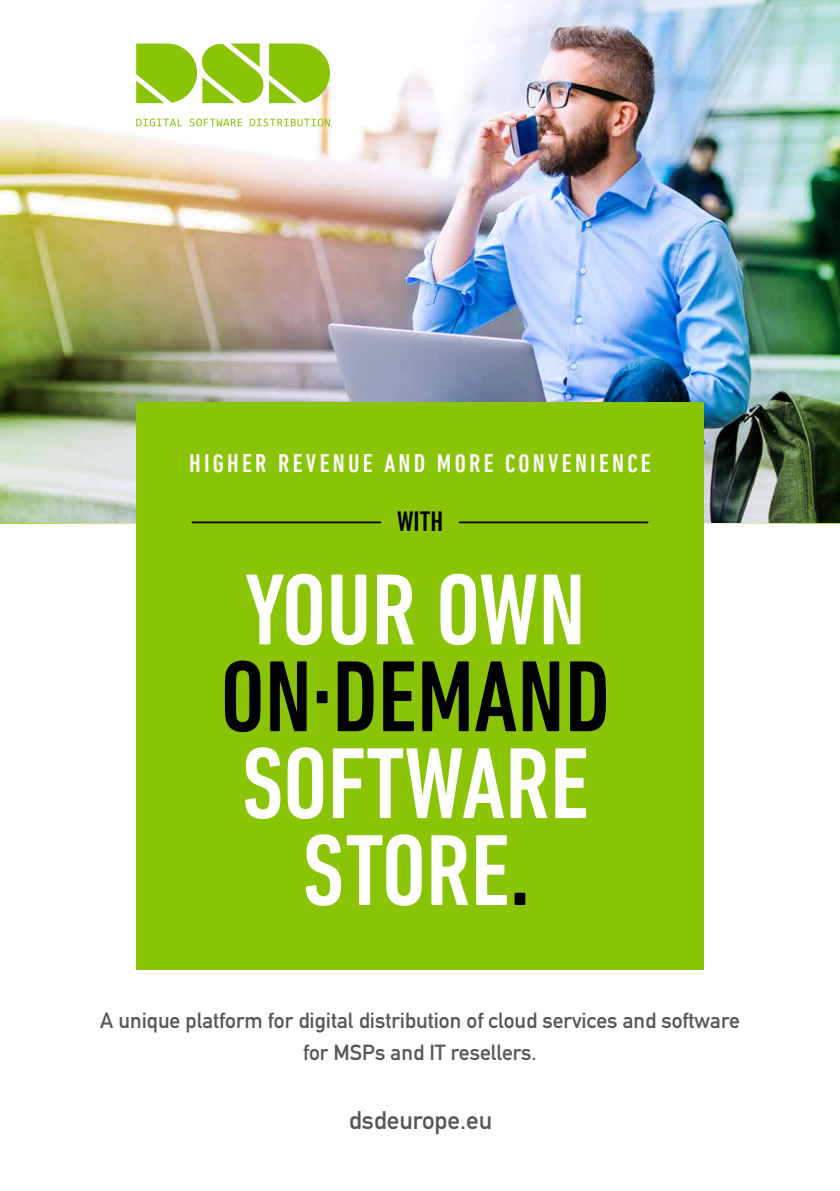
<style>
.page{position:relative;width:840px;height:1191px;background:#fff}
.page>*{position:absolute;margin:0;border:0;box-sizing:border-box;transform-origin:0 0}
.t1{font:500 condensed 102.6px/86.8px "DIN Next LT Pro";color:#fff;text-align:center}
.t2{font:500 condensed 102.6px "DIN Next LT Pro";color:#000}
.t3{font:500 condensed 28.4px "DIN Next LT Pro";color:#000}
.t4{font:500 condensed 26px "DIN Next LT Pro";letter-spacing:.125em;color:#fff}
.t5{font:700 25px "DIN Alternate";color:#575756}
.t6{font:700 21.6px/32.4px "DIN Alternate";color:#575756;text-align:center}
.s1{color:#000}
</style>
<div class="page">
<img style="left:420px;top:0;width:177px;height:403px">
<img style="left:0;top:73px;width:420px;height:450px">
<img style="left:597px;top:0;width:242px;height:523px">
<svg style="left:136px;top:119px;width:46px;height:7px"></svg>
<svg style="left:189px;top:119px;width:53px;height:7px"></svg>
<svg style="left:250px;top:119px;width:79px;height:7px"></svg>
<svg style="left:269px;top:43px;width:61px;height:60px;background:#9ccd2e"></svg>
<svg style="left:136px;top:43px;width:127px;height:60px"></svg>
<div style="left:136px;top:403px;width:567px;height:566px;background:#89c506"></div>
<hr style="left:192px;top:521px;width:188px;height:2px;background:#000">
<hr style="left:459px;top:521px;width:188px;height:2px;background:#000">
<p class="t4" style="left:189px;top:449px;width:463px">HIGHER REVENUE AND MORE CONVENIENCE</p>
<h2 class="t3" style="left:397px;top:505px;width:47px">WITH</h2>
<h1 class="t1" style="left:245px;top:566px;width:342px">YOUR OWN</h1>
<h1 class="t2" style="left:220px;top:638px;width:391px">ON.DEMAND</h1>
<h1 class="t1" style="left:242px;top:739px;width:348px">SOFTWARE<br>STORE<span class="s1">.</span></h1>
<p class="t6" style="left:100px;top:1002px;width:640px">A unique platform for digital distribution of cloud services and software for MSPs and IT resellers.</p>
<p class="t5" style="left:348px;top:1100px;width:145px">dsdeurope.eu</p>
</div>
